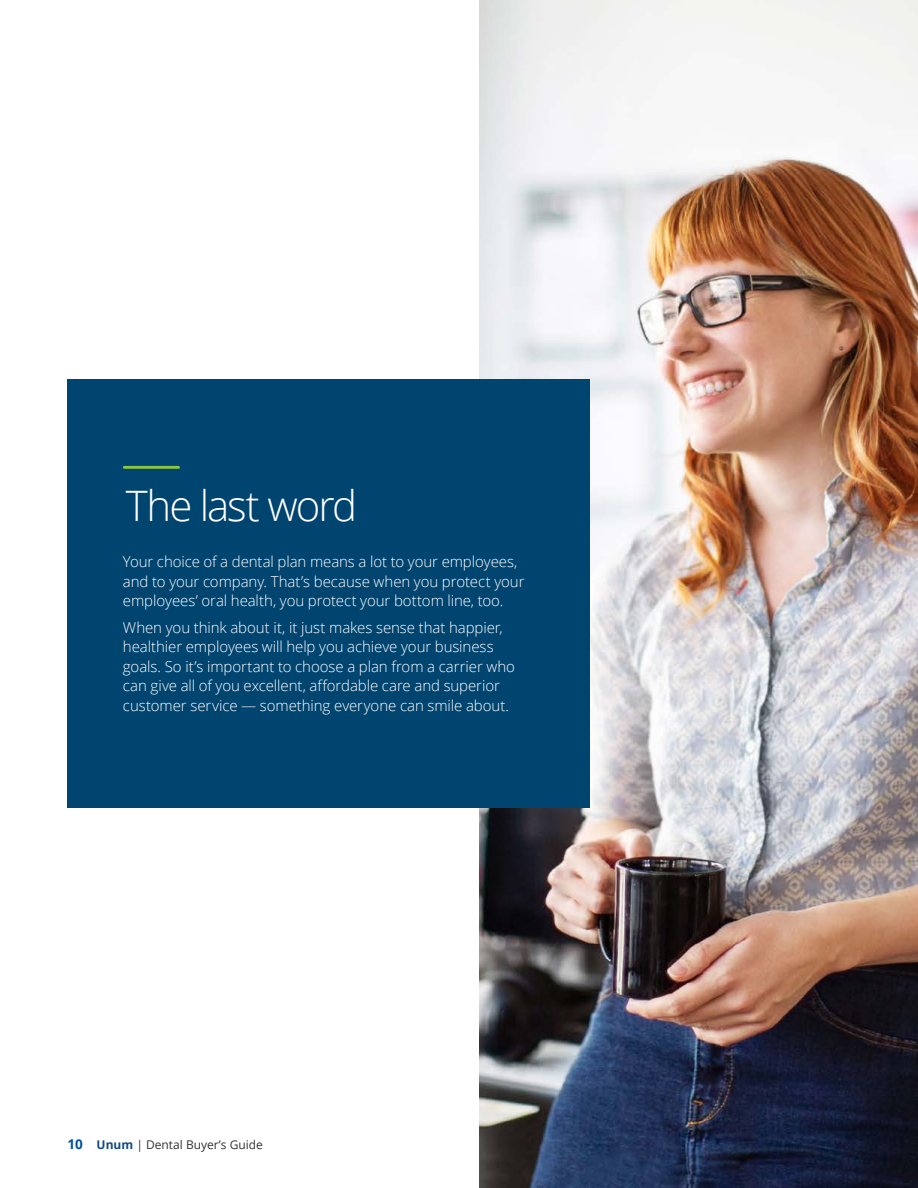
<style>
.page{position:relative;width:918px;height:1188px;background:#fff}
.page>*{position:absolute;margin:0;border:0;box-sizing:border-box;transform-origin:0 0}
.t1{font:300 42px "Open Sans";letter-spacing:-.05em;color:#fff}
.t2{font:300 15px/19.5px "Open Sans";letter-spacing:-.005em;color:#fff}
.t3{font:12px "Open Sans";color:#333}
.s1{font-weight:700;font-size:13.5px;color:#005295}
.s2{font-weight:700;color:#124a81}
</style>
<div class="page">
<img style="left:479px;top:0;width:439px;height:1188px">
<div style="left:68px;top:380px;width:522px;height:428px;background:#004470"></div>
<hr style="left:123px;top:466px;width:57px;height:3px;background:#8cc442">
<h1 class="t1" style="left:126px;top:477px;width:233px">The last word</h1>
<p class="t2" style="left:123px;top:552px;width:403px">Your choice of a dental plan means a lot to your employees, and to your company. That’s because when you protect your employees’ oral health, you protect your bottom line, too.</p>
<p class="t2" style="left:123px;top:617px;width:394px">When you think about it, it just makes sense that happier, healthier employees will help you achieve your business goals. So it’s important to choose a plan from a carrier who can give all of you excellent, affordable care and superior customer service — something everyone can smile about.</p>
<p class="t3" style="left:68px;top:1136px;width:197px"><span class="s1">10</span> <span class="s2">Unum</span> | Dental Buyer’s Guide</p>
</div>
